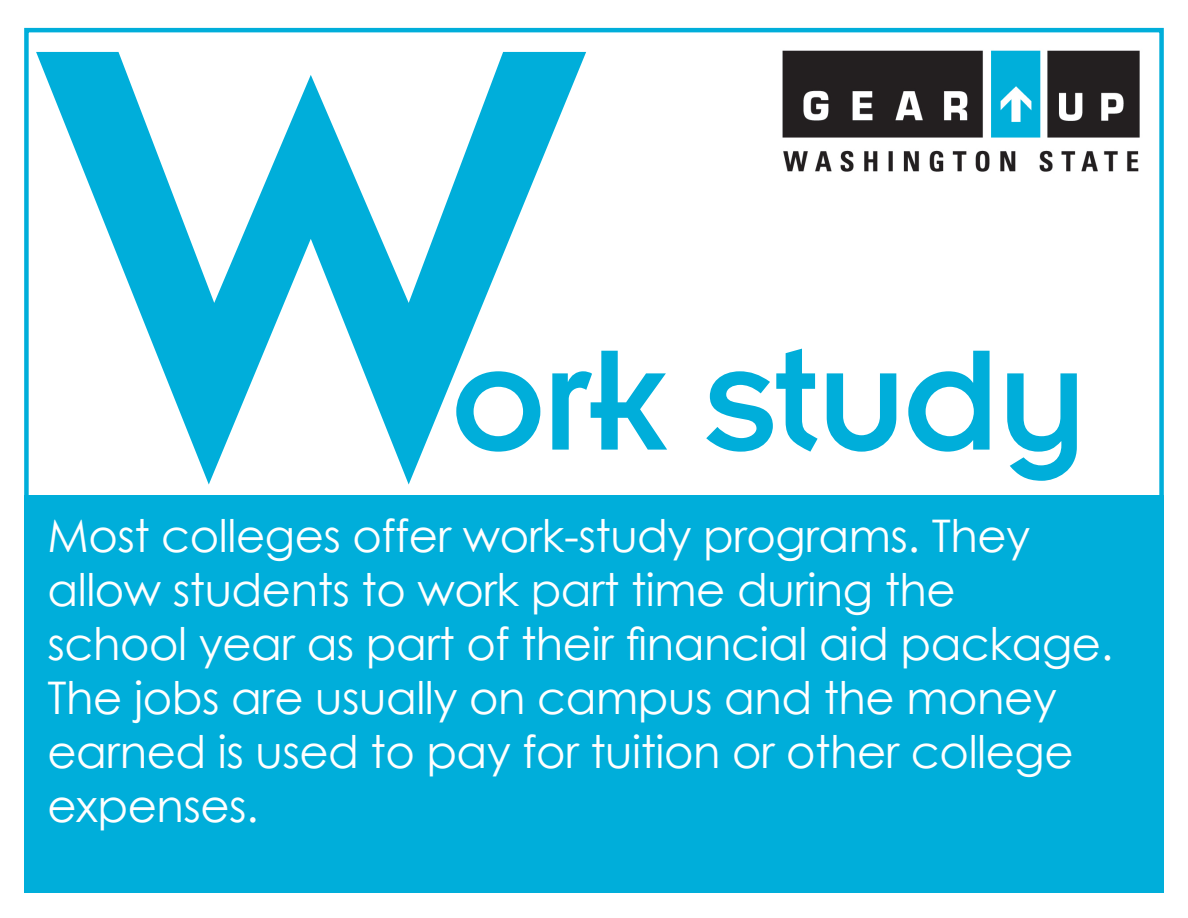
<style>
.page{position:relative;width:1188px;height:918px;background:#fff}
.page>*{position:absolute;margin:0;border:0;box-sizing:border-box;transform-origin:0 0}
.t1{font:675px "Insignia LT Std";color:#00aeda}
.t2{font:157.5px "Insignia LT Std";letter-spacing:-.02em;color:#00aeda}
.t3{font:45px/54px "Century Gothic";letter-spacing:-.01em;color:#fff}
</style>
<div class="page">
<img style="left:782px;top:50px;width:358px;height:122px">
<div style="left:25px;top:495px;width:1139px;height:398px;background:#00aeda"></div>
<p class="t1" style="left:30px;top:-81px;width:564px">W</p>
<p class="t2" style="left:452px;top:320px;width:637px">ork study</p>
<p class="t3" style="left:48px;top:508px;width:984px">Most colleges offer work-study programs. They allow students to work part time during the</p>
<p class="t3" style="left:48px;top:616px;width:1067px">school year as part of their financial aid package.<br>The jobs are usually on campus and the money</p>
<p class="t3" style="left:48px;top:724px;width:1028px">earned is used to pay for tuition or other college expenses.</p>
</div>
